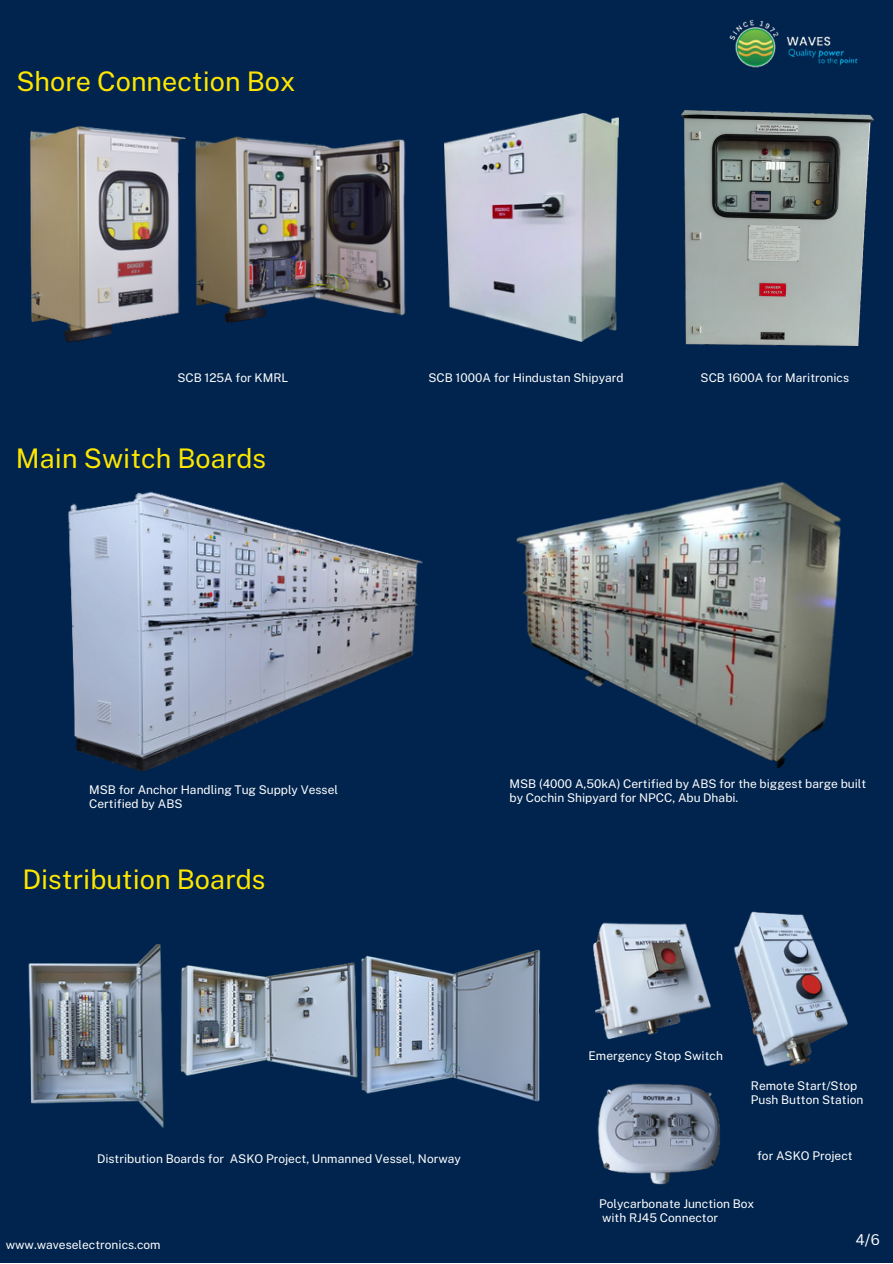
<style>
.page{position:relative;width:893px;height:1264px;background:#fff}
.page>*{position:absolute;margin:0;border:0;box-sizing:border-box;transform-origin:0 0}
.t1{font:27px "Public Sans";color:#fee600}
.t2{font:15px "Canva Sans";color:#fff}
.t3{font:12px/14px "Public Sans";color:#fff}
</style>
<div class="page">
<div style="left:0;top:0;width:892px;height:1262px;background:#00244e"></div>
<img style="left:28px;top:944px;width:318px;height:184px">
<img style="left:346px;top:949px;width:194px;height:153px">
<img style="left:593px;top:911px;width:255px;height:274px">
<img style="left:68px;top:491px;width:355px;height:281px">
<img style="left:516px;top:482px;width:325px;height:285px">
<img style="left:729px;top:19px;width:129px;height:49px">
<img style="left:444px;top:113px;width:174px;height:229px">
<img style="left:30px;top:126px;width:376px;height:216px">
<img style="left:681px;top:110px;width:192px;height:235px">
<h1 class="t1" style="left:16px;top:65px;width:280px">Shore Connection Box</h1>
<p class="t3" style="left:177px;top:371px;width:112px">SCB 125A for KMRL</p>
<p class="t3" style="left:428px;top:371px;width:197px">SCB 1000A for Hindustan Shipyard</p>
<h1 class="t1" style="left:16px;top:442px;width:252px">Main Switch Boards</h1>
<p class="t3" style="left:700px;top:371px;width:150px">SCB 1600A for Maritronics</p>
<p class="t3" style="left:89px;top:782px;width:250px">MSB for Anchor Handling Tug Supply Vessel<br>Certified by ABS</p>
<h1 class="t1" style="left:22px;top:863px;width:245px">Distribution Boards</h1>
<p class="t3" style="left:509px;top:777px;width:358px">MSB (4000 A,50kA) Certified by ABS for the biggest barge built by Cochin Shipyard for NPCC, Abu Dhabi.</p>
<p class="t3" style="left:97px;top:1151px;width:365px">Distribution Boards for ASKO Project, Unmanned Vessel, Norway</p>
<p class="t3" style="left:6px;top:1237px;width:156px">www.waveselectronics.com</p>
<p class="t3" style="left:588px;top:1048px;width:136px">Emergency Stop Switch</p>
<p class="t3" style="left:750px;top:1078px;width:114px">Remote Start/Stop<br>Push Button Station</p>
<p class="t3" style="left:757px;top:1149px;width:97px">for ASKO Project</p>
<p class="t3" style="left:599px;top:1197px;width:156px">Polycarbonate Junction Box with RJ45 Connector</p>
<p class="t2" style="left:855px;top:1229px;width:26px">4/6</p>
</div>
